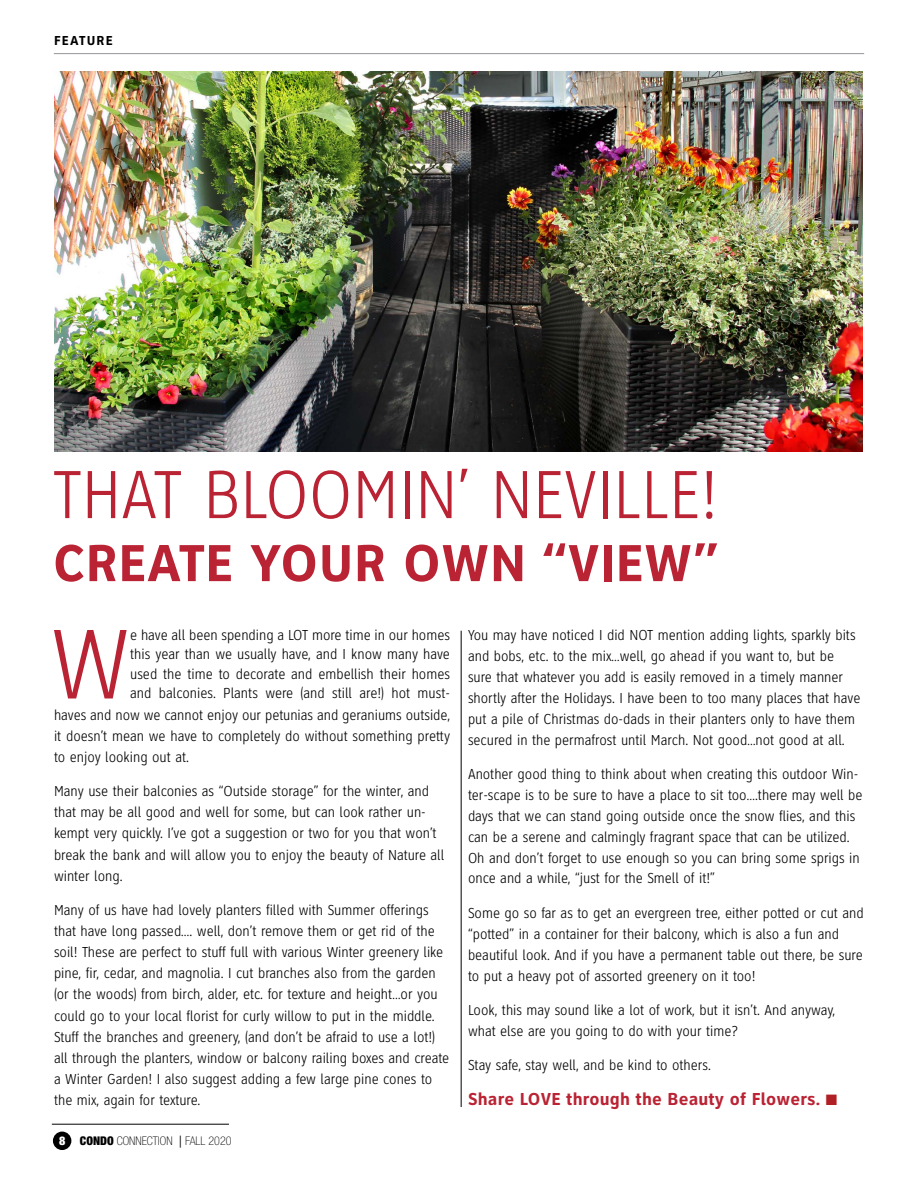
<style>
.page{position:relative;width:918px;height:1188px;background:#fff}
.page>*{position:absolute;margin:0;border:0;box-sizing:border-box;transform-origin:0 0}
.t1{font:300 102.75px "Clearview One Cn";color:#ba2334}
.t2{font:300 70.5px "Clearview One Cn";color:#ba2334}
.t3{font:700 54px "Clearview One Cn";color:#ba2334}
.t4{font:700 18px "Clearview One Cn";color:#ba2334}
.t5{font:300 15px/20.9px "Clearview One Cn";color:#000}
.t6{font:700 13.5px "Clearview One Cn";letter-spacing:.075em;color:#000}
.t7{font:100 condensed 12px "Helvetica Neue";color:#000}
.s1{font-weight:900;color:#fff}
.s2{font-weight:900}
.s3{font-weight:400;font-stretch:normal}
.s4{color:#b01f23}
</style>
<div class="page">
<div style="left:53px;top:1132px;width:18px;height:18px;background:#000;border-radius:50%"></div>
<hr style="left:52px;top:1124px;width:177px;height:1px;background:#000">
<hr style="left:461px;top:631px;width:1px;height:476px;background:#000">
<hr style="left:54px;top:53px;width:810px;height:1px;background:#939598">
<img style="left:54px;top:71px;width:809px;height:380px">
<p class="t6" style="left:54px;top:32px;width:60px">FEATURE</p>
<h2 class="t2" style="left:53px;top:455px;width:667px">THAT BLOOMIN’ NEVILLE!</h2>
<h3 class="t3" style="left:53px;top:530px;width:666px">CREATE YOUR OWN “VIEW”</h3>
<h1 class="t1" style="left:51px;top:606px;width:81px">W</h1>
<p class="t5" style="left:130px;top:625px;width:321px;line-height:19.5px;text-align:justify">e have all been spending a LOT more time in our homes this year than we usually have, and I know many have used the time to decorate and embellish their homes and balconies. Plants were (and still are!) hot must-</p>
<p class="t5" style="left:54px;top:704px;width:398px;text-align:justify">haves and now we cannot enjoy our petunias and geraniums outside, it doesn’t mean we have to completely do without something pretty to enjoy looking out at.</p>
<p class="t5" style="left:54px;top:781px;width:392px">Many use their balconies as “Outside storage” for the winter, and that may be all good and well for some, but can look rather un&shy;kempt very quickly. I’ve got a suggestion or two for you that won’t break the bank and will allow you to enjoy the beauty of Nature all winter long.</p>
<p class="t5" style="left:54px;top:900px;width:397px">Many of us have had lovely planters filled with Summer offerings that have long passed…. well, don’t remove them or get rid of the soil! These are perfect to stuff full with various Winter greenery like pine, fir, cedar, and magnolia. I cut branches also from the garden (or the woods) from birch, alder, etc. for texture and height…or you could go to your local florist for curly willow to put in the middle.<br>Stuff the branches and greenery, (and don’t be afraid to use a lot!) all through the planters, window or balcony railing boxes and create a Winter Garden! I also suggest adding a few large pine cones to the mix, again for texture.</p>
<p class="t7" style="left:59px;top:1134px;width:174px"><span class="s1">8</span> <span class="s2">CONDO</span> CONNECTION <span class="s3">|</span> FALL 2020</p>
<p class="t5" style="left:468px;top:625px;width:394px">You may have noticed I did NOT mention adding lights, sparkly bits and bobs, etc. to the mix…well, go ahead if you want to, but be sure that whatever you add is easily removed in a timely manner shortly after the Holidays. I have been to too many places that have put a pile of Christmas do-dads in their planters only to have them secured in the permafrost until March. Not good…not good at all.</p>
<p class="t5" style="left:468px;top:764px;width:396px">Another good thing to think about when creating this outdoor Win&shy;ter-scape is to be sure to have a place to sit too….there may well be days that we can stand going outside once the snow flies, and this can be a serene and calmingly fragrant space that can be utilized.<br>Oh and don’t forget to use enough so you can bring some sprigs in once and a while, “just for the Smell of it!”</p>
<p class="t5" style="left:468px;top:903px;width:397px">Some go so far as to get an evergreen tree, either potted or cut and “potted” in a container for their balcony, which is also a fun and beautiful look. And if you have a permanent table out there, be sure to put a heavy pot of assorted greenery on it too!</p>
<p class="t5" style="left:468px;top:1000px;width:369px">Look, this may sound like a lot of work, but it isn’t. And anyway, what else are you going to do with your time?</p>
<p class="t5" style="left:468px;top:1055px;width:244px">Stay safe, stay well, and be kind to others.</p>
<p class="t4" style="left:468px;top:1088px;width:371px">Share LOVE through the Beauty of Flowers. <span class="s4">■</span></p>
</div>
